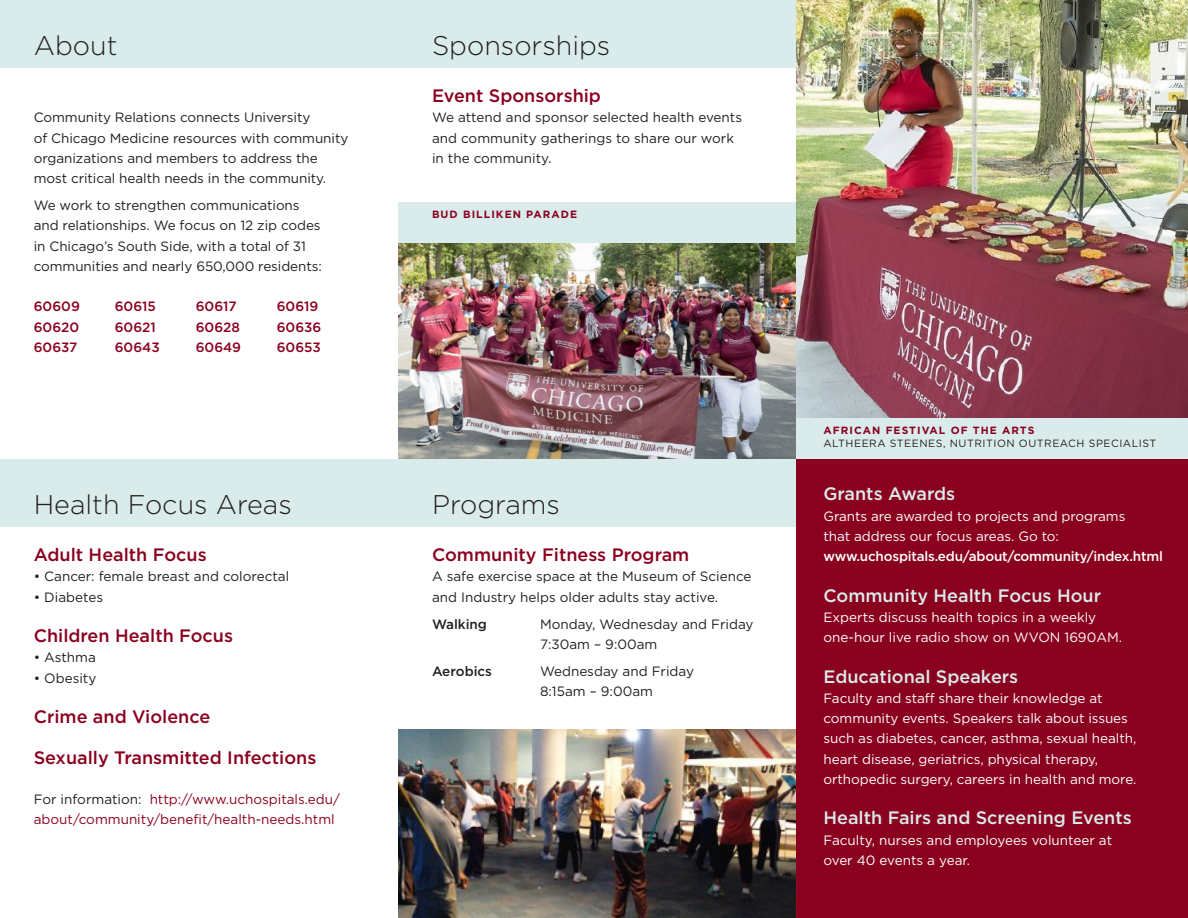
<style>
.page{position:relative;width:1188px;height:918px;background:#fff}
.page>*{position:absolute;margin:0;border:0;box-sizing:border-box;transform-origin:0 0}
.t1{font:300 27px "Gotham";color:#231f20}
.t2{font:500 18px "Gotham";color:#8a011f}
.t3{font:500 18px "Gotham";color:#daebeb}
.t4{font:13.5px/20.2px "Gotham";letter-spacing:-.005em;color:#231f20}
.t5{font:13.5px/20.2px "Gotham";letter-spacing:-.005em;color:#fff}
.t6{font:13.5px/20.2px "Gotham";color:#8a011f}
.t7{font:500 13.5px "Gotham";color:#8a011f}
.t8{font:500 13.5px "Gotham";letter-spacing:-.015em;color:#fff}
.t9{font:500 13.5px "Gotham";color:#231f20}
.t10{font:10.5px "Gotham";letter-spacing:.05em;color:#231f20}
.t11{font:700 10.5px "Gotham";letter-spacing:.1em;color:#8a011f}
.s1{color:#231f20}
</style>
<div class="page">
<div style="left:398px;top:202px;width:398px;height:41px;background:#daebeb"></div>
<img style="left:398px;top:729px;width:398px;height:189px">
<img style="left:398px;top:243px;width:398px;height:216px">
<div style="left:0;top:459px;width:796px;height:67px;background:#daebeb"></div>
<div style="left:0;top:0;width:796px;height:68px;background:#daebeb"></div>
<div style="left:796px;top:0;width:392px;height:918px;background:#8a011f"></div>
<img style="left:796px;top:0;width:392px;height:418px">
<div style="left:796px;top:418px;width:392px;height:41px;background:#daebeb"></div>
<h1 class="t1" style="left:34px;top:29px;width:85px">About</h1>
<p class="t4" style="left:34px;top:107px;width:316px">Community Relations connects University<br>of Chicago Medicine resources with community organizations and members to address the most critical health needs in the community.</p>
<p class="t4" style="left:34px;top:195px;width:290px">We work to strengthen communications and relationships. We focus on 12 zip codes in Chicago’s South Side, with a total of 31 communities and nearly 650,000 residents:</p>
<p class="t7" style="left:34px;top:298px;width:48px">60609</p>
<p class="t7" style="left:115px;top:298px;width:43px">60615</p>
<p class="t7" style="left:196px;top:298px;width:42px">60617</p>
<p class="t7" style="left:277px;top:298px;width:43px">60619</p>
<p class="t7" style="left:34px;top:319px;width:47px">60620</p>
<p class="t7" style="left:115px;top:319px;width:43px">60621</p>
<p class="t7" style="left:196px;top:319px;width:46px">60628</p>
<p class="t7" style="left:277px;top:319px;width:46px">60636</p>
<p class="t7" style="left:34px;top:339px;width:45px">60637</p>
<p class="t7" style="left:115px;top:339px;width:47px">60643</p>
<p class="t7" style="left:196px;top:339px;width:47px">60649</p>
<p class="t7" style="left:277px;top:339px;width:46px">60653</p>
<h1 class="t1" style="left:34px;top:488px;width:260px">Health Focus Areas</h1>
<h2 class="t2" style="left:34px;top:544px;width:174px">Adult Health Focus</h2>
<p class="t4" style="left:34px;top:566px;width:257px">• Cancer: female breast and colorectal</p>
<p class="t4" style="left:34px;top:587px;width:71px">• Diabetes</p>
<h2 class="t2" style="left:34px;top:625px;width:201px">Children Health Focus</h2>
<p class="t4" style="left:34px;top:647px;width:64px">• Asthma</p>
<p class="t4" style="left:34px;top:668px;width:64px">• Obesity</p>
<h2 class="t2" style="left:34px;top:706px;width:178px">Crime and Violence</h2>
<h2 class="t2" style="left:34px;top:746px;width:284px">Sexually Transmitted Infections</h2>
<p class="t6" style="left:34px;top:789px;width:308px"><span class="s1">For information:</span> http://www.uchospitals.edu/ about/community/benefit/health-needs.html</p>
<h1 class="t1" style="left:432px;top:29px;width:180px">Sponsorships</h1>
<h2 class="t2" style="left:432px;top:85px;width:171px">Event Sponsorship</h2>
<p class="t4" style="left:432px;top:107px;width:312px">We attend and sponsor selected health events and community gatherings to share our work in the community.</p>
<p class="t11" style="left:432px;top:208px;width:147px">BUD BILLIKEN PARADE</p>
<h1 class="t1" style="left:432px;top:488px;width:129px">Programs</h1>
<h2 class="t2" style="left:432px;top:544px;width:259px">Community Fitness Program</h2>
<p class="t4" style="left:432px;top:566px;width:321px">A safe exercise space at the Museum of Science and Industry helps older adults stay active.</p>
<p class="t9" style="left:432px;top:616px;width:57px">Walking</p>
<p class="t4" style="left:540px;top:614px;width:215px">Monday, Wednesday and Friday<br>7:30am – 9:00am</p>
<p class="t9" style="left:432px;top:663px;width:62px">Aerobics</p>
<p class="t4" style="left:540px;top:661px;width:156px">Wednesday and Friday<br>8:15am – 9:00am</p>
<p class="t11" style="left:824px;top:424px;width:212px">AFRICAN FESTIVAL OF THE ARTS</p>
<p class="t10" style="left:824px;top:437px;width:334px">ALTHEERA STEENES, NUTRITION OUTREACH SPECIALIST</p>
<h2 class="t3" style="left:824px;top:483px;width:133px">Grants Awards</h2>
<p class="t5" style="left:824px;top:506px;width:303px">Grants are awarded to projects and programs that address our focus areas. Go to:</p>
<p class="t8" style="left:824px;top:548px;width:341px">www.uchospitals.edu/about/community/index.html</p>
<h2 class="t3" style="left:824px;top:584px;width:279px">Community Health Focus Hour</h2>
<p class="t5" style="left:824px;top:607px;width:300px">Experts discuss health topics in a weekly one-hour live radio show on WVON 1690AM.</p>
<h2 class="t3" style="left:824px;top:665px;width:196px">Educational Speakers</h2>
<p class="t5" style="left:824px;top:688px;width:315px">Faculty and staff share their knowledge at community events. Speakers talk about issues such as diabetes, cancer, asthma, sexual health, heart disease, geriatrics, physical therapy, orthopedic surgery, careers in health and more.</p>
<h2 class="t3" style="left:824px;top:807px;width:310px">Health Fairs and Screening Events</h2>
<p class="t5" style="left:824px;top:830px;width:290px">Faculty, nurses and employees volunteer at over 40 events a year.</p>
</div>
